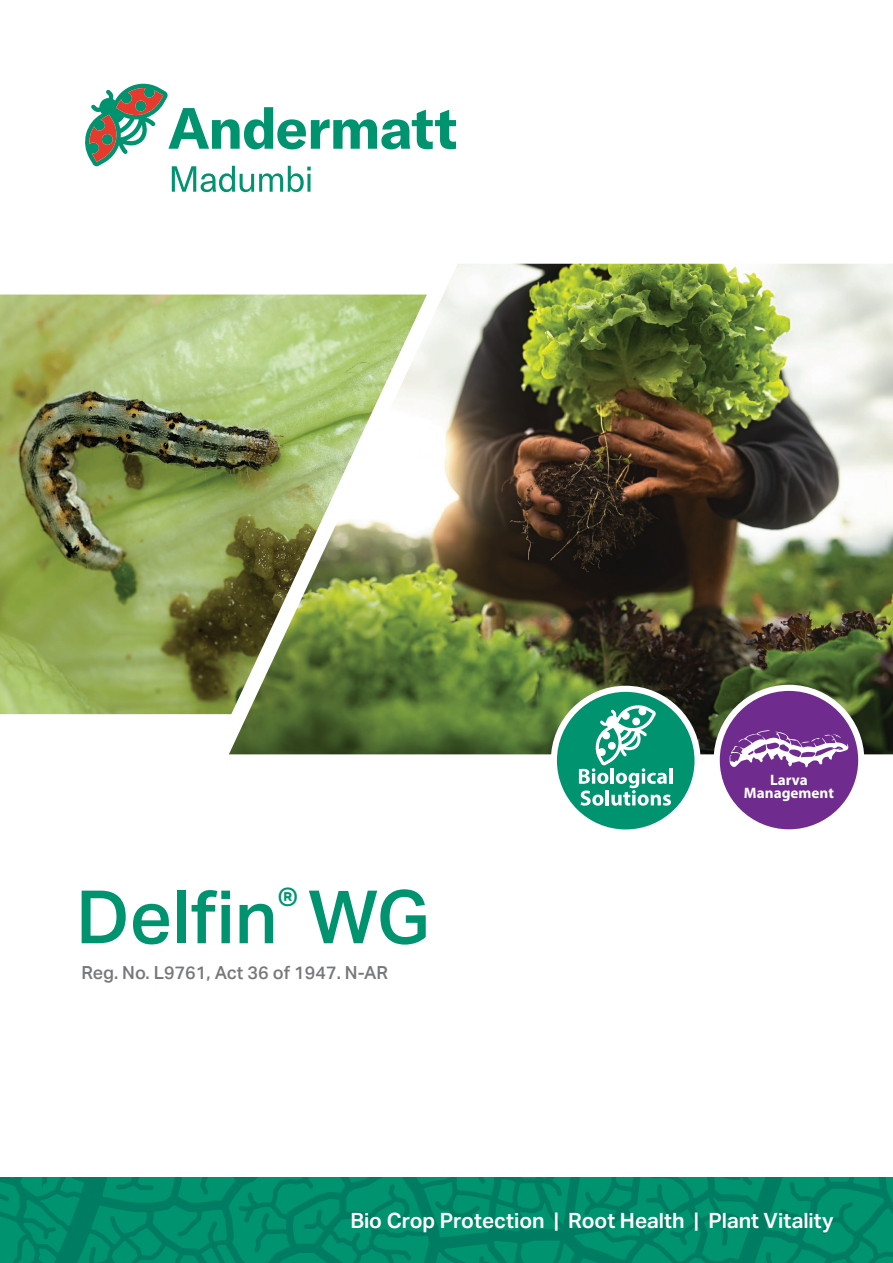
<style>
.page{position:relative;width:893px;height:1263px;background:#fff}
.page>*{position:absolute;margin:0;border:0;box-sizing:border-box;transform-origin:0 0}
.t1{font:500 73.65px "Aktiv Grotesk";color:#009370}
.t2{font:600 21px "Aktiv Grotesk";color:#fff}
.t3{font:500 18px "Aktiv Grotesk";color:#76787b}
.t4{font:700 15.15px/12.9px "Myriad Pro";color:#fff;text-align:center}
.t5{font:300 13.5px "Aktiv Grotesk";color:#7c7a7a}
.s1{font-family:"Myriad Pro";font-weight:400}
</style>
<div class="page">
<img style="left:229px;top:264px;width:664px;height:490px">
<div style="left:551px;top:686px;width:150px;height:149px;background:#fff;border-radius:50%"></div>
<div style="left:557px;top:692px;width:137px;height:137px;background:#009370;border-radius:50%"></div>
<hr style="left:669px;top:768px;width:3px;height:16px;background:#fff">
<svg style="left:579px;top:705px;width:92px;height:101px"></svg>
<svg style="left:85px;top:84px;width:371px;height:108px"></svg>
<img style="left:0;top:295px;width:427px;height:419px">
<div style="left:714px;top:685px;width:150px;height:150px;background:#fff;border-radius:50%"></div>
<div style="left:720px;top:691px;width:138px;height:138px;background:#702b8e;border-radius:50%"></div>
<svg style="left:729px;top:730px;width:120px;height:38px"></svg>
<svg style="left:0;top:1178px;width:893px;height:85px;background:#008a6a"></svg>
<h1 class="t1" style="left:76px;top:875px;width:355px">Delfin<sup>®</sup> WG</h1>
<p class="t3" style="left:82px;top:962px;width:308px">Reg. No. L9761, Act 36 of 1947. N-AR</p>
<p class="t5" style="left:77px;top:961px;width:106px">Manufactured by<span class="s1">:</span></p>
<p class="t4" style="left:744px;top:773px;width:92px">Larva<br>Management</p>
<p class="t2" style="left:350px;top:1208px;width:485px">Bio Crop Protection | Root Health | Plant Vitality</p>
</div>
